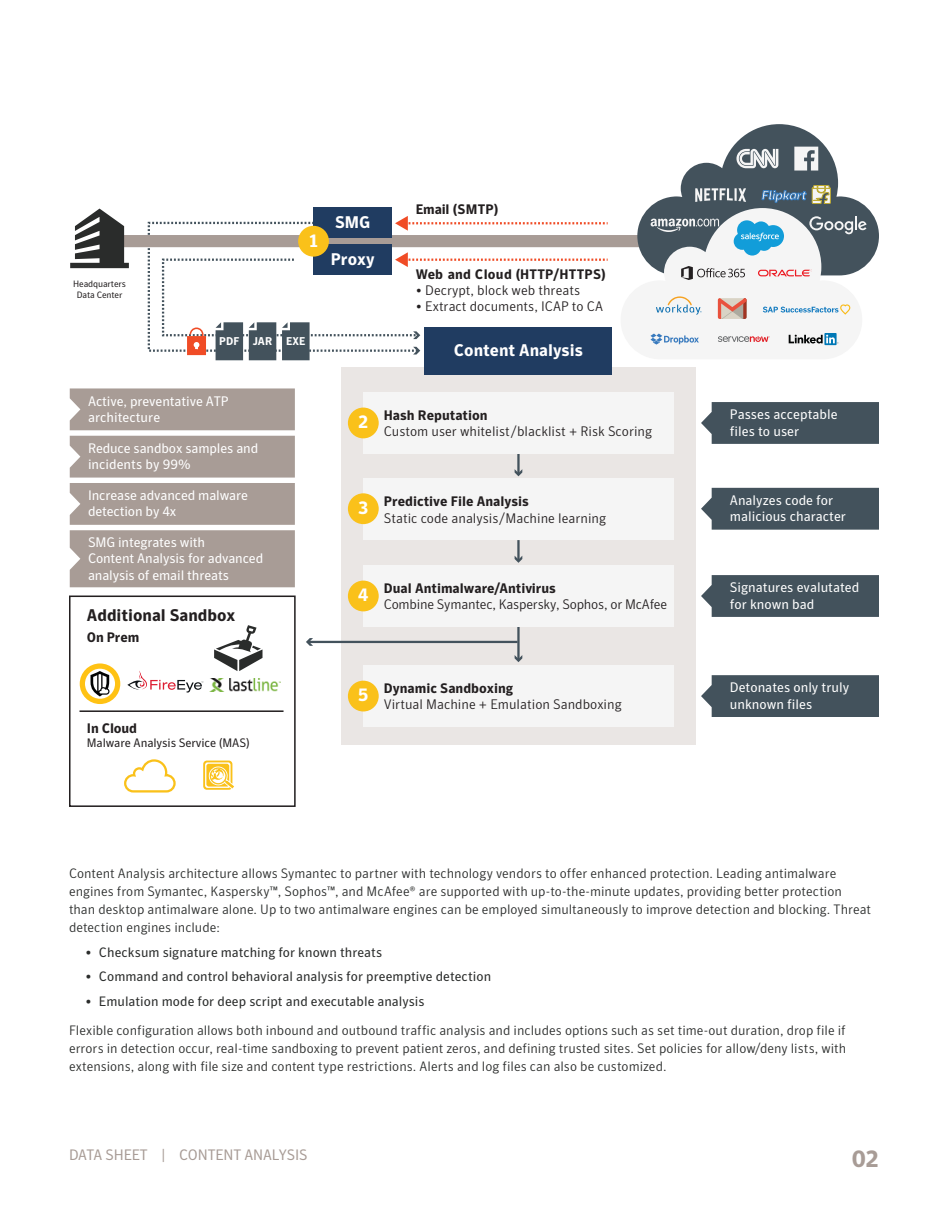
<style>
.page{position:relative;width:948px;height:1218px;background:#fff}
.page>*{position:absolute;margin:0;border:0;box-sizing:border-box;transform-origin:0 0}
.t1{font:700 24px "Symantec Sans";color:#a89c96}
.t2{font:700 18.3px "Symantec Sans";color:#fff}
.t3{font:700 16.8px "Symantec Sans";color:#fff}
.t4{font:700 16.8px "Symantec Sans";color:#231f20}
.t5{font:15px "Symantec Sans";letter-spacing:-.01em;color:#a89c96}
.t6{font:13.65px/16.5px "Symantec Sans";letter-spacing:-.005em;color:#fff}
.t7{font:300 13.65px "Symantec Sans";color:#231f20}
.t8{font:700 13.65px "Symantec Sans";color:#231f20}
.t9{font:700 13.65px "Symantec Sans";letter-spacing:.02em;color:#231f20}
.t10{font:300 13.5px/18px "Symantec Sans";color:#2a2c2b}
.t11{font:13.5px "Symantec Sans";color:#2a2c2b}
.t12{font:12.15px "Symantec Sans";letter-spacing:-.01em;color:#231f20}
.t13{font:700 11.25px "Symantec Sans";color:#fff}
.t14{font:9.15px/10.9px "Symantec Sans";letter-spacing:-.015em;color:#231f20;text-align:center}
</style>
<div class="page">
<div style="left:341px;top:368px;width:355px;height:377px;background:#eae6e4"></div>
<hr style="left:309px;top:641px;width:209px;height:2px;background:#43525c">
<svg style="left:306px;top:638px;width:7px;height:8px"></svg>
<hr style="left:517px;top:454px;width:3px;height:20px;background:#43525c">
<svg style="left:515px;top:469px;width:7px;height:7px"></svg>
<hr style="left:517px;top:540px;width:3px;height:20px;background:#43525c">
<svg style="left:515px;top:556px;width:7px;height:7px"></svg>
<hr style="left:517px;top:622px;width:3px;height:38px;background:#43525c">
<svg style="left:515px;top:655px;width:7px;height:7px"></svg>
<svg style="left:214px;top:625px;width:49px;height:46px"></svg>
<div style="left:425px;top:327px;width:187px;height:48px;background:#203c61"></div>
<div style="left:363px;top:392px;width:311px;height:62px;background:#f5f5f5"></div>
<svg style="left:701px;top:402px;width:178px;height:42px;background:#4b5a63"></svg>
<div style="left:70px;top:388px;width:225px;height:42px;background:#a89c96"></div>
<svg style="left:70px;top:436px;width:225px;height:151px;background:#aea39e"></svg>
<div style="left:363px;top:565px;width:311px;height:62px;background:#f5f5f5"></div>
<svg style="left:701px;top:575px;width:178px;height:42px;background:#4b5a63"></svg>
<div style="left:363px;top:479px;width:311px;height:61px;background:#f5f5f5"></div>
<div style="left:701px;top:488px;width:178px;height:42px;background:#43525c"></div>
<div style="left:363px;top:665px;width:311px;height:62px;background:#f5f5f5"></div>
<div style="left:701px;top:675px;width:178px;height:42px;background:#43525c"></div>
<svg style="left:127px;top:671px;width:76px;height:22px"></svg>
<img style="left:210px;top:678px;width:71px;height:13px">
<div style="left:348px;top:408px;width:31px;height:30px;background:#fac11a;border-radius:50%"></div>
<div style="left:348px;top:493px;width:31px;height:31px;background:#fac11a;border-radius:50%"></div>
<div style="left:348px;top:581px;width:31px;height:30px;background:#fac11a;border-radius:50%"></div>
<div style="left:348px;top:681px;width:31px;height:30px;background:#fac11a;border-radius:50%"></div>
<hr style="left:80px;top:710px;width:204px;height:2px;background:#231f20">
<div style="left:69px;top:596px;width:227px;height:211px;border:2px solid #231f20"></div>
<svg style="left:80px;top:663px;width:40px;height:41px"></svg>
<svg style="left:203px;top:761px;width:31px;height:29px"></svg>
<svg style="left:124px;top:759px;width:52px;height:34px"></svg>
<div style="left:117px;top:235px;width:717px;height:12px;background:#a89c96"></div>
<svg style="left:147px;top:216px;width:461px;height:144px"></svg>
<div style="left:314px;top:244px;width:78px;height:31px;background:#203c61"></div>
<div style="left:314px;top:208px;width:78px;height:30px;background:#203c61"></div>
<div style="left:298px;top:226px;width:31px;height:31px;background:#fac11a;border-radius:50%"></div>
<svg style="left:70px;top:209px;width:59px;height:59px"></svg>
<svg style="left:621px;top:124px;width:258px;height:222px"></svg>
<p class="t14" style="left:73px;top:278px;width:54px">Headquarters<br>Data Center</p>
<h2 class="t2" style="left:308px;top:229px;width:12px">1</h2>
<p class="t13" style="left:219px;top:334px;width:54px">PDF JAR</p>
<p class="t13" style="left:286px;top:334px;width:21px">EXE</p>
<p class="t6" style="left:88px;top:392px;width:142px">Active, preventative ATP architecture</p>
<p class="t6" style="left:88px;top:440px;width:172px">Reduce sandbox samples and incidents by 99%</p>
<p class="t6" style="left:88px;top:487px;width:162px">Increase advanced malware detection by 4x</p>
<p class="t6" style="left:88px;top:534px;width:177px">SMG integrates with<br>Content Analysis for advanced analysis of email threats</p>
<p class="t4" style="left:87px;top:606px;width:150px">Additional Sandbox</p>
<p class="t8" style="left:87px;top:629px;width:54px">On Prem</p>
<p class="t3" style="left:335px;top:212px;width:37px">SMG</p>
<p class="t3" style="left:331px;top:249px;width:45px">Proxy</p>
<p class="t8" style="left:416px;top:201px;width:84px">Email (SMTP)</p>
<p class="t9" style="left:416px;top:266px;width:192px">Web and Cloud (HTTP/HTTPS)</p>
<p class="t7" style="left:416px;top:282px;width:166px">• Decrypt, block web threats</p>
<p class="t7" style="left:416px;top:299px;width:189px">• Extract documents, ICAP to CA</p>
<p class="t3" style="left:454px;top:340px;width:131px">Content Analysis</p>
<h2 class="t2" style="left:358px;top:411px;width:12px">2</h2>
<p class="t8" style="left:384px;top:407px;width:105px">Hash Reputation</p>
<p class="t7" style="left:384px;top:424px;width:270px">Custom user whitelist/blacklist + Risk Scoring</p>
<h2 class="t2" style="left:358px;top:497px;width:12px">3</h2>
<p class="t8" style="left:384px;top:494px;width:147px">Predictive File Analysis</p>
<p class="t7" style="left:384px;top:510px;width:224px">Static code analysis/Machine learning</p>
<h2 class="t2" style="left:358px;top:584px;width:12px">4</h2>
<p class="t8" style="left:384px;top:580px;width:174px">Dual Antimalware/Antivirus</p>
<p class="t7" style="left:384px;top:597px;width:285px">Combine Symantec, Kaspersky, Sophos, or McAfee</p>
<p class="t8" style="left:87px;top:720px;width:52px">In Cloud</p>
<p class="t12" style="left:87px;top:736px;width:164px">Malware Analysis Service (MAS)</p>
<h2 class="t2" style="left:358px;top:684px;width:12px">5</h2>
<p class="t8" style="left:384px;top:680px;width:131px">Dynamic Sandboxing</p>
<p class="t7" style="left:384px;top:697px;width:239px">Virtual Machine + Emulation Sandboxing</p>
<p class="t6" style="left:730px;top:406px;width:109px">Passes acceptable files to user</p>
<p class="t6" style="left:730px;top:492px;width:118px">Analyzes code for malicious character</p>
<p class="t6" style="left:730px;top:579px;width:131px">Signatures evalutated for known bad</p>
<p class="t6" style="left:730px;top:679px;width:121px">Detonates only truly unknown files</p>
<p class="t10" style="left:69px;top:864px;width:804px">Content Analysis architecture allows Symantec to partner with technology vendors to offer enhanced protection. Leading antimalware engines from Symantec, Kaspersky™, Sophos™, and McAfee® are supported with up-to-the-minute updates, providing better protection than desktop antimalware alone. Up to two antimalware engines can be employed simultaneously to improve detection and blocking. Threat detection engines include:</p>
<p class="t11" style="left:85px;top:944px;width:298px">• Checksum signature matching for known threats</p>
<p class="t11" style="left:85px;top:969px;width:407px">• Command and control behavioral analysis for preemptive detection</p>
<p class="t11" style="left:85px;top:994px;width:341px">• Emulation mode for deep script and executable analysis</p>
<p class="t10" style="left:69px;top:1021px;width:779px;text-align:justify">Flexible configuration allows both inbound and outbound traffic analysis and includes options such as set time-out duration, drop file if errors in detection occur, real-time sandboxing to prevent patient zeros, and defining trusted sites. Set policies for allow/deny lists, with extensions, along with file size and content type restrictions. Alerts and log files can also be customized.</p>
<p class="t5" style="left:69px;top:1146px;width:98px">DATA SHEET |</p>
<h1 class="t1" style="left:852px;top:1144px;width:28px">02</h1>
<p class="t5" style="left:179px;top:1146px;width:130px">CONTENT ANALYSIS</p>
</div>
